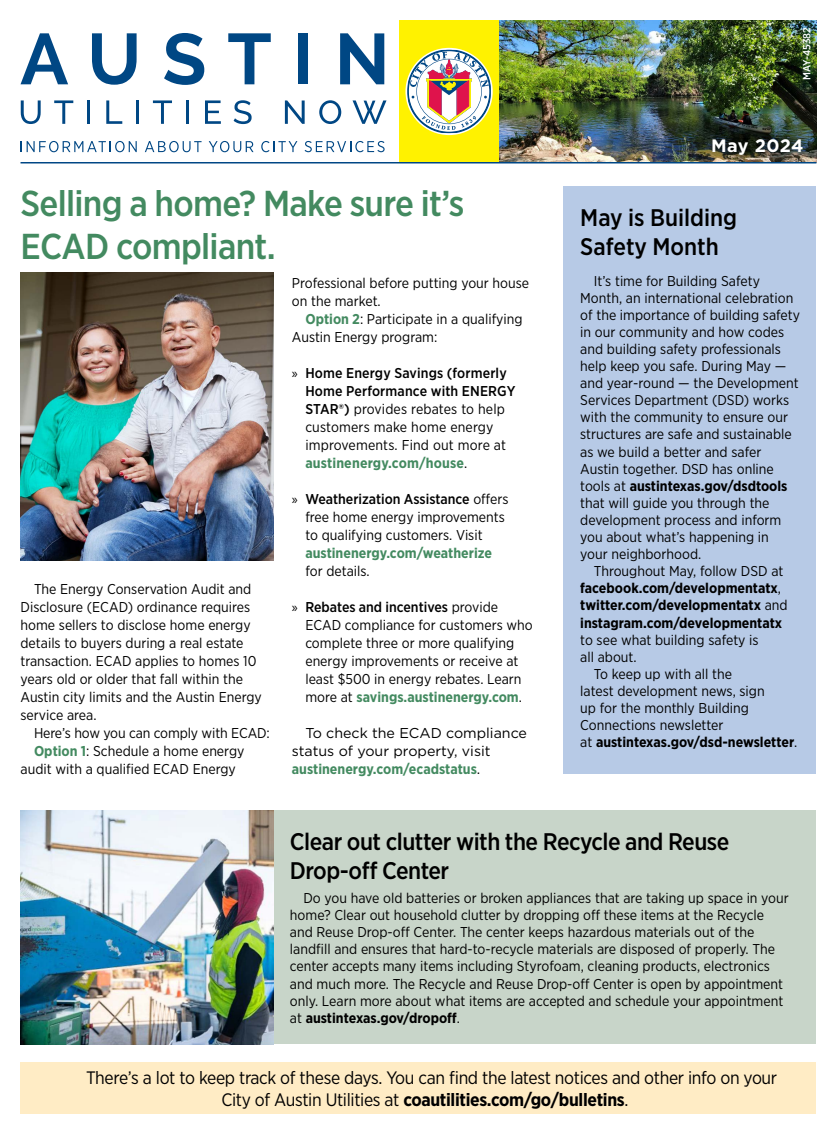
<style>
.page{position:relative;width:837px;height:1134px;background:#fff}
.page>*{position:absolute;margin:0;border:0;box-sizing:border-box;transform-origin:0 0}
.t1{font:500 36px/43.2px "Gotham Narrow";letter-spacing:-.02em;color:#438a60}
.t2{font:500 24px/28.8px "Gotham Narrow";letter-spacing:-.02em;color:#000}
.t3{font:500 24px/28.8px "Gotham Narrow";color:#000}
.t4{font:18px/21.6px "Gotham Narrow";letter-spacing:-.02em;color:#000}
.t5{font:700 18px "Gotham";letter-spacing:.01em;color:#fff}
.t6{font:14.25px/17.1px "Gotham Narrow";color:#000}
.t7{font:700 14.25px/17.1px "Gotham Narrow";color:#000}
.t8{font:700 14.25px "Gotham Narrow";color:#438a60}
.t9{font:14.25px/18px "Gotham";color:#000}
.t10{font:500 10.5px "Gotham Narrow";color:#fff}
.s1{font-weight:700;color:#438a60}
.s2{font-family:"Myriad Pro"}
.s3{font-weight:500}
.s4{font-family:"Gotham";font-weight:400;color:#000}
.s5{font-weight:700}
.s6{font-weight:400}
</style>
<div class="page">
<img style="left:499px;top:21px;width:317px;height:141px">
<div style="left:706px;top:132px;width:104px;height:30px;background:#000;opacity:.75"></div>
<div style="left:399px;top:21px;width:100px;height:142px;background:#fff200"></div>
<hr style="left:21px;top:162px;width:795px;height:2px;background:#004785">
<svg style="left:407px;top:50px;width:84px;height:83px"></svg>
<svg style="left:21px;top:33px;width:47px;height:51px"></svg>
<svg style="left:92px;top:33px;width:45px;height:52px"></svg>
<svg style="left:164px;top:33px;width:40px;height:52px"></svg>
<svg style="left:228px;top:33px;width:43px;height:51px"></svg>
<div style="left:298px;top:33px;width:10px;height:51px;background:#004784"></div>
<svg style="left:340px;top:33px;width:44px;height:51px"></svg>
<svg style="left:353px;top:100px;width:34px;height:24px"></svg>
<svg style="left:319px;top:100px;width:22px;height:24px"></svg>
<svg style="left:285px;top:100px;width:20px;height:24px"></svg>
<svg style="left:234px;top:100px;width:18px;height:24px"></svg>
<svg style="left:205px;top:100px;width:16px;height:24px"></svg>
<hr style="left:186px;top:100px;width:3px;height:24px;background:#004784">
<svg style="left:153px;top:100px;width:19px;height:24px"></svg>
<hr style="left:136px;top:100px;width:3px;height:24px;background:#004784">
<svg style="left:106px;top:100px;width:16px;height:24px"></svg>
<hr style="left:87px;top:100px;width:3px;height:24px;background:#004784">
<svg style="left:54px;top:100px;width:19px;height:24px"></svg>
<svg style="left:21px;top:100px;width:20px;height:24px"></svg>
<svg style="left:21px;top:141px;width:116px;height:11px"></svg>
<svg style="left:145px;top:141px;width:57px;height:11px"></svg>
<svg style="left:209px;top:141px;width:45px;height:11px"></svg>
<svg style="left:261px;top:141px;width:36px;height:11px"></svg>
<svg style="left:305px;top:141px;width:80px;height:11px"></svg>
<svg style="left:796px;top:21px;width:21px;height:65px"></svg>
<div style="left:20px;top:810px;width:796px;height:234px;background:#c8d5c9"></div>
<img style="left:21px;top:272px;width:253px;height:288px">
<div style="left:563px;top:187px;width:253px;height:587px;background:#b7cae6"></div>
<img style="left:21px;top:810px;width:253px;height:234px">
<div style="left:20px;top:1062px;width:796px;height:52px;background:#ffecc5"></div>
<p class="t10" style="left:800px;top:80px;width:54px;rotate:-90deg">MAY-45382</p>
<h1 class="t1" style="left:21px;top:181px;width:446px">Selling a home? Make sure it’s<br>ECAD compliant.</h1>
<p class="t6" style="left:21px;top:580px;width:243px;line-height:18px;text-indent:13px">The Energy Conservation Audit and Disclosure (ECAD) ordinance requires home sellers to disclose home energy details to buyers during a real estate transaction. ECAD applies to homes 10 years old or older that fall within the Austin city limits and the Austin Energy service area.</p>
<p class="t6" style="left:34px;top:724px;width:237px">Here’s how you can comply with ECAD:</p>
<p class="t6" style="left:34px;top:742px;width:212px"><span class="s1">Option 1</span>: Schedule a home energy</p>
<p class="t6" style="left:21px;top:760px;width:217px">audit with a qualified ECAD Energy</p>
<p class="t6" style="left:292px;top:274px;width:239px;line-height:18px">Professional before putting your house on the market.</p>
<p class="t6" style="left:292px;top:310px;width:232px;line-height:18px;text-indent:13px"><span class="s1">Option 2</span>: Participate in a qualifying<br>Austin Energy program:</p>
<p class="t6" style="left:305px;top:364px;width:212px;line-height:18px;text-indent:-13px"><span class="s2">»</span> <span class="s3">Home Energy Savings (formerly<br>Home Performance with ENERGY<br>STAR®)</span> provides rebates to help customers make home energy improvements. Find out more at <span class="s1">austinenergy.com/house</span>.</p>
<p class="t6" style="left:305px;top:490px;width:205px;line-height:18px;text-indent:-13px"><span class="s2">»</span> <span class="s3">Weatherization Assistance</span> offers free home energy improvements to qualifying customers. Visit</p>
<p class="t8" style="left:305px;top:544px;width:188px">austinenergy.com/weatherize</p>
<p class="t6" style="left:305px;top:562px;width:66px">for details.</p>
<p class="t6" style="left:305px;top:598px;width:229px;line-height:18px;text-indent:-13px"><span class="s2">»</span> <span class="s3">Rebates and incentives</span> provide ECAD compliance for customers who complete three or more qualifying energy improvements or receive at least $500 in energy rebates. Learn more at <span class="s1">savings.austinenergy.com</span>.</p>
<p class="t9" style="left:292px;top:724px;width:237px;text-indent:13px">To check the ECAD compliance status of your property, visit</p>
<p class="t8" style="left:292px;top:760px;width:190px">austinenergy.com/ecadstatus<span class="s4">.</span></p>
<p class="t5" style="left:711px;top:134px;width:94px">May 2024</p>
<h2 class="t3" style="left:580px;top:203px;width:158px">May is Building<br>Safety Month</h2>
<p class="t6" style="left:580px;top:272px;width:221px;text-indent:13px">It’s time for Building Safety<br>Month, an international celebration of the importance of building safety in our community and how codes and building safety professionals help keep you safe. During May — and year-round — the Development<br>Services Department (DSD) works with the community to ensure our structures are safe and sustainable as we build a better and safer<br>Austin together. DSD has online tools at <span class="s5">austintexas.gov/dsdtools </span>that will guide you through the development process and inform you about what’s happening in<br>your neighborhood.</p>
<p class="t7" style="left:580px;top:563px;width:209px;text-indent:13px"><span class="s6">Throughout May, follow DSD at </span>facebook.com/developmentatx<span class="s6">, </span>twitter.com/developmentatx <span class="s6">and </span>instagram.com/developmentatx</p>
<p class="t6" style="left:580px;top:631px;width:180px">to see what building safety is</p>
<p class="t6" style="left:580px;top:648px;width:58px">all about.</p>
<p class="t6" style="left:594px;top:665px;width:140px">To keep up with all the</p>
<p class="t6" style="left:580px;top:682px;width:186px">latest development news, sign</p>
<p class="t6" style="left:580px;top:699px;width:170px">up for the monthly Building</p>
<p class="t6" style="left:580px;top:716px;width:145px">Connections newsletter</p>
<p class="t7" style="left:580px;top:734px;width:219px"><span class="s6">at</span> austintexas.gov/dsd-newsletter<span class="s6">.</span></p>
<h2 class="t2" style="left:290px;top:827px;width:441px">Clear out clutter with the Recycle and Reuse<br>Drop-off Center</h2>
<p class="t6" style="left:290px;top:889px;width:500px;text-indent:13px">Do you have old batteries or broken appliances that are taking up space in your home? Clear out household clutter by dropping off these items at the Recycle and Reuse Drop-off Center. The center keeps hazardous materials out of the landfill and ensures that hard-to-recycle materials are disposed of properly. The center accepts many items including Styrofoam, cleaning products, electronics and much more. The Recycle and Reuse Drop-off Center is open by appointment only. Learn more about what items are accepted and schedule your appointment at <span class="s5">austintexas.gov/dropoff</span>.</p>
<p class="t4" style="left:221px;top:1067px;width:557px;text-indent:-135px">There’s a lot to keep track of these days. You can find the latest notices and other info on your<br>City of Austin Utilities at <span class="s5">coautilities.com/go/bulletins</span>.</p>
</div>
